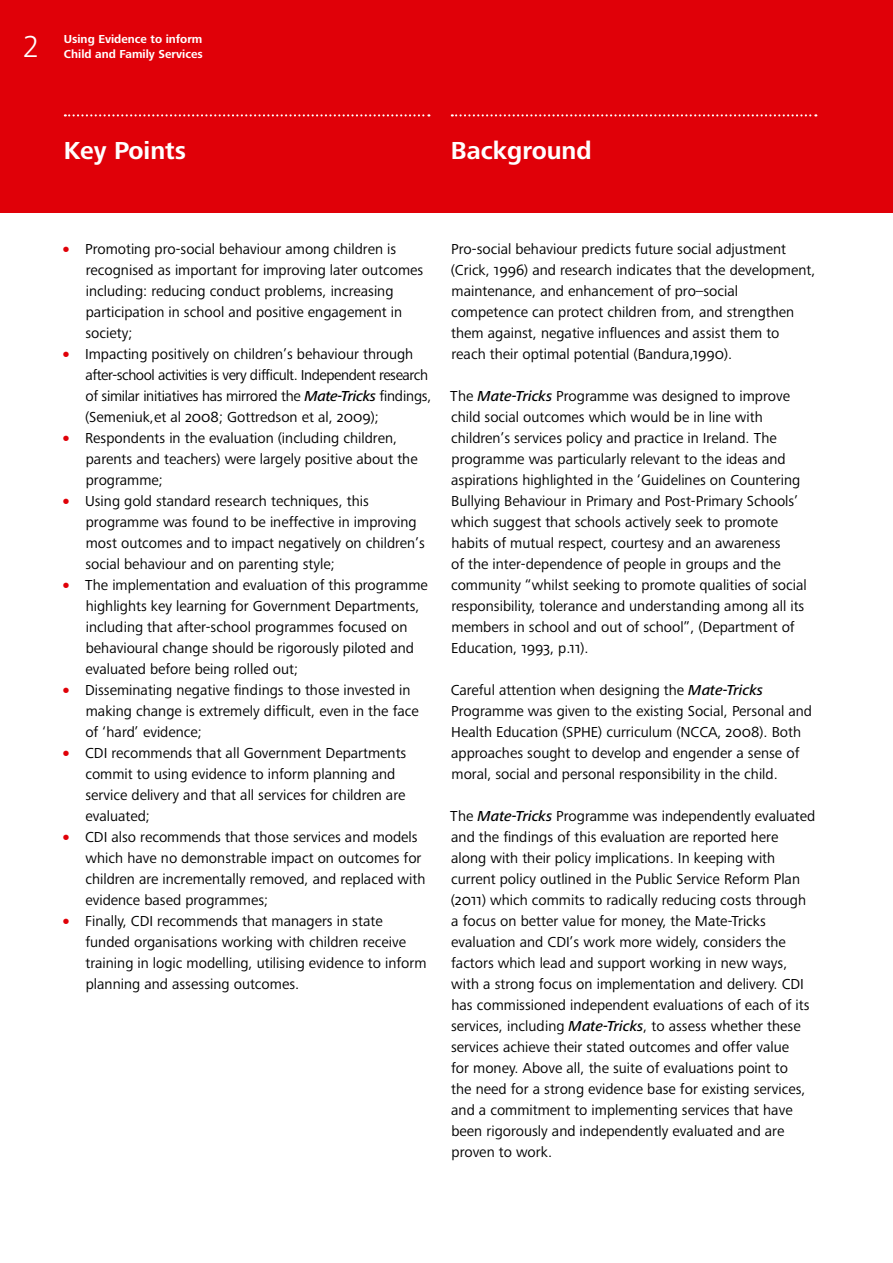
<style>
.page{position:relative;width:893px;height:1263px;background:#fff}
.page>*{position:absolute;margin:0;border:0;box-sizing:border-box;transform-origin:0 0}
.t1{font:300 31.5px "Frutiger Next Pro";color:#fff}
.t2{font:700 25.5px "Frutiger Next Pro";color:#fff}
.t3{font:15px/21px "Frutiger Next Pro";color:#000}
.t4{font:15px/21px "Frutiger Next Pro";letter-spacing:-.02em;color:#000}
.t5{font:700 12px/15px "Frutiger Next Pro";color:#fff}
.s1{font-weight:900;color:#e00008}
.s2{font-weight:500;font-style:italic}
</style>
<div class="page">
<div style="left:0;top:0;width:893px;height:213px;background:#e00008"></div>
<svg style="left:65px;top:114px;width:364px;height:2px"></svg>
<svg style="left:452px;top:114px;width:364px;height:2px"></svg>
<h1 class="t1" style="left:23px;top:28px;width:18px">2</h1>
<p class="t5" style="left:64px;top:31px;width:141px">Using Evidence to inform<br>Child and Family Services</p>
<h2 class="t2" style="left:64px;top:136px;width:124px">Key Points</h2>
<h2 class="t2" style="left:451px;top:136px;width:142px">Background</h2>
<p class="t3" style="left:85px;top:238px;width:339px;text-indent:-24px"><span class="s1">•</span> Promoting pro-social behaviour among children is recognised as important for improving later outcomes including: reducing conduct problems, increasing participation in school and positive engagement in society;</p>
<p class="t4" style="left:85px;top:343px;width:348px;text-indent:-24px"><span class="s1">•</span> Impacting positively on children’s behaviour through after-school activities is very difficult. Independent research of similar initiatives has mirrored the <span class="s2">Mate-Tricks</span> findings, (Semeniuk,et al 2008; Gottredson et al, 2009);</p>
<p class="t3" style="left:86px;top:427px;width:333px;text-indent:-25px"><span class="s1">•</span> Respondents in the evaluation (including children, parents and teachers) were largely positive about the programme;</p>
<p class="t3" style="left:85px;top:490px;width:341px;text-indent:-24px"><span class="s1">•</span> Using gold standard research techniques, this programme was found to be ineffective in improving most outcomes and to impact negatively on children’s social behaviour and on parenting style;</p>
<p class="t3" style="left:85px;top:574px;width:344px;text-indent:-24px"><span class="s1">•</span> The implementation and evaluation of this programme highlights key learning for Government Departments, including that after-school programmes focused on behavioural change should be rigorously piloted and evaluated before being rolled out;</p>
<p class="t3" style="left:85px;top:679px;width:335px;text-indent:-24px"><span class="s1">•</span> Disseminating negative findings to those invested in making change is extremely difficult, even in the face of ‘hard’ evidence;</p>
<p class="t3" style="left:85px;top:742px;width:323px;text-indent:-24px"><span class="s1">•</span> CDI recommends that all Government Departments commit to using evidence to inform planning and service delivery and that all services for children are evaluated;</p>
<p class="t3" style="left:85px;top:826px;width:342px;text-indent:-24px"><span class="s1">•</span> CDI also recommends that those services and models which have no demonstrable impact on outcomes for children are incrementally removed, and replaced with evidence based programmes;</p>
<p class="t3" style="left:86px;top:910px;width:343px;text-indent:-24px"><span class="s1">•</span> Finally, CDI recommends that managers in state funded organisations working with children receive training in logic modelling, utilising evidence to inform planning and assessing outcomes.</p>
<p class="t3" style="left:451px;top:238px;width:366px">Pro-social behaviour predicts future social adjustment (Crick, 1996) and research indicates that the development, maintenance, and enhancement of pro–social competence can protect children from, and strengthen them against, negative influences and assist them to reach their optimal potential (Bandura,1990).</p>
<p class="t3" style="left:450px;top:385px;width:358px">The <span class="s2">Mate-Tricks</span> Programme was designed to improve child social outcomes which would be in line with children’s services policy and practice in Ireland. The programme was particularly relevant to the ideas and aspirations highlighted in the ‘Guidelines on Countering Bullying Behaviour in Primary and Post-Primary Schools’ which suggest that schools actively seek to promote habits of mutual respect, courtesy and an awareness<br>of the inter-dependence of people in groups and the community “whilst seeking to promote qualities of social responsibility, tolerance and understanding among all its members in school and out of school”, (Department of Education, 1993, p.11).</p>
<p class="t3" style="left:451px;top:679px;width:363px">Careful attention when designing the <span class="s2">Mate-Tricks </span>Programme was given to the existing Social, Personal and Health Education (SPHE) curriculum (NCCA, 2008). Both approaches sought to develop and engender a sense of moral, social and personal responsibility in the child.</p>
<p class="t3" style="left:450px;top:805px;width:367px">The <span class="s2">Mate-Tricks</span> Programme was independently evaluated and the findings of this evaluation are reported here along with their policy implications. In keeping with current policy outlined in the Public Service Reform Plan (2011) which commits to radically reducing costs through a focus on better value for money, the Mate-Tricks evaluation and CDI’s work more widely, considers the factors which lead and support working in new ways, with a strong focus on implementation and delivery. CDI has commissioned independent evaluations of each of its services, including <span class="s2">Mate-Tricks</span>, to assess whether these services achieve their stated outcomes and offer value<br>for money. Above all, the suite of evaluations point to<br>the need for a strong evidence base for existing services, and a commitment to implementing services that have been rigorously and independently evaluated and are proven to work.</p>
</div>
